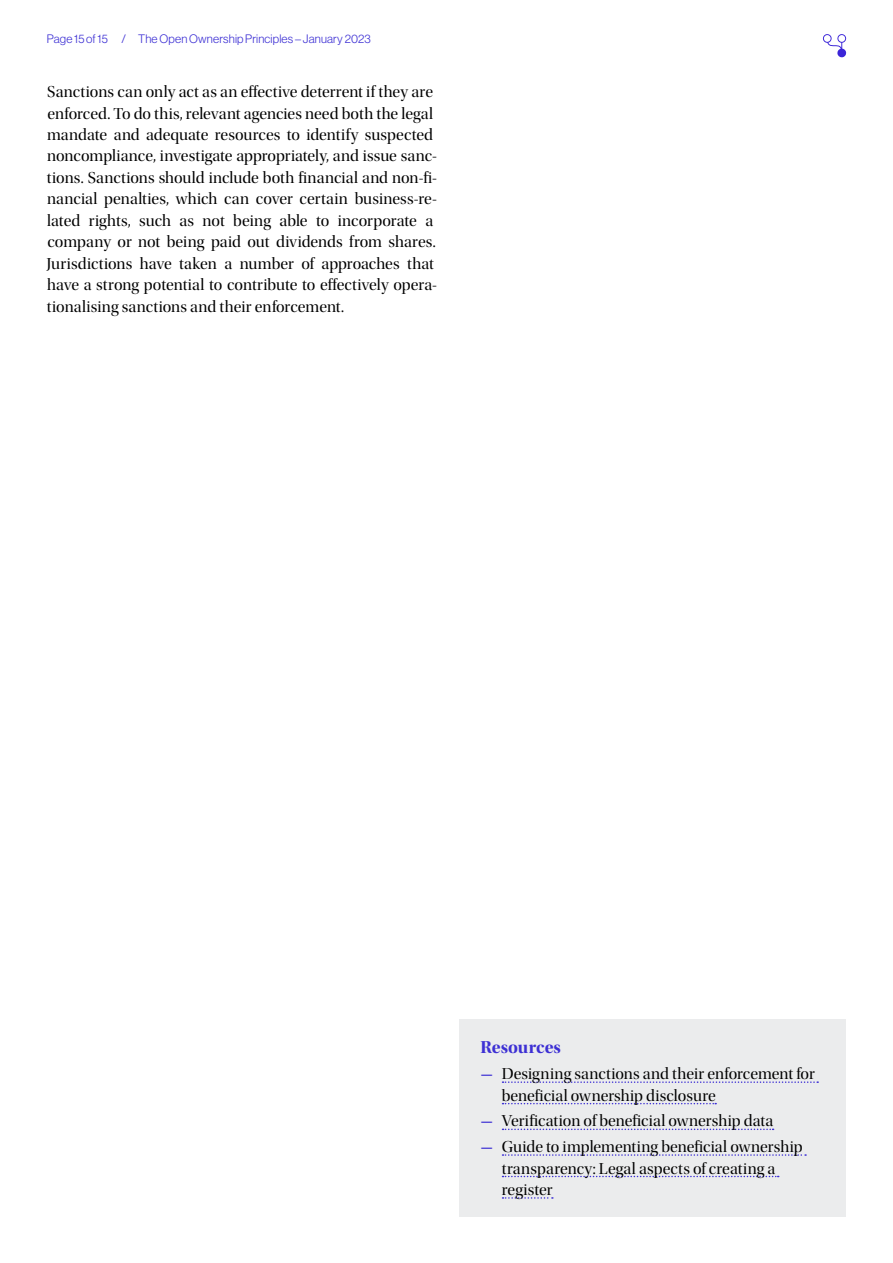
<style>
.page{position:relative;width:893px;height:1263px;background:#fff}
.page>*{position:absolute;margin:0;border:0;box-sizing:border-box;transform-origin:0 0}
.Heading_3{font:18px "Utopia Std Bold Disp";letter-spacing:.005em;color:#3d30d4}
.t1{font:16.5px/21.5px "Utopia Std Disp";color:#000}
.t2{font:12px "N Haas Grotesk DS Pro 45 Lt";letter-spacing:.01em;color:#3d30d4}
.s1{font-size:24.75px;color:#3d30d4}
</style>
<div class="page">
<svg style="left:823px;top:34px;width:23px;height:23px"></svg>
<div style="left:459px;top:1019px;width:387px;height:197px;background:#ebeced"></div>
<svg style="left:502px;top:1081px;width:316px;height:2px"></svg>
<svg style="left:502px;top:1103px;width:214px;height:1px"></svg>
<svg style="left:502px;top:1128px;width:272px;height:2px"></svg>
<svg style="left:502px;top:1154px;width:304px;height:2px"></svg>
<svg style="left:502px;top:1176px;width:277px;height:1px"></svg>
<svg style="left:502px;top:1197px;width:51px;height:2px"></svg>
<p class="t2" style="left:47px;top:32px;width:326px">Page 15 of 15 / The Open Ownership Principles – January 2023</p>
<p class="t1" style="left:47px;top:81px;width:392px">Sanctions can only act as an effective deterrent if they are enforced. To do this, relevant agencies need both the legal mandate and adequate resources to identify suspected noncompliance, investigate appropriately, and issue sanc&shy;tions. Sanctions should include both financial and non-fi&shy;nancial penalties, which can cover certain business-re&shy;lated rights, such as not being able to incorporate a company or not being paid out dividends from shares.<br>Jurisdictions have taken a number of approaches that have a strong potential to contribute to effectively opera&shy;tionalising sanctions and their enforcement.</p>
<h3 class="Heading_3" style="left:480px;top:1037px;width:82px">Resources</h3>
<p class="t1" style="left:502px;top:1063px;width:314px;text-indent:-21px"><span class="s1">–</span> Designing sanctions and their enforcement for beneficial ownership disclosure</p>
<p class="t1" style="left:480px;top:1110px;width:294px"><span class="s1">–</span> Verification of beneficial ownership data</p>
<p class="t1" style="left:502px;top:1136px;width:302px;text-indent:-21px"><span class="s1">–</span> Guide to implementing beneficial ownership transparency: Legal aspects of creating a register</p>
</div>
